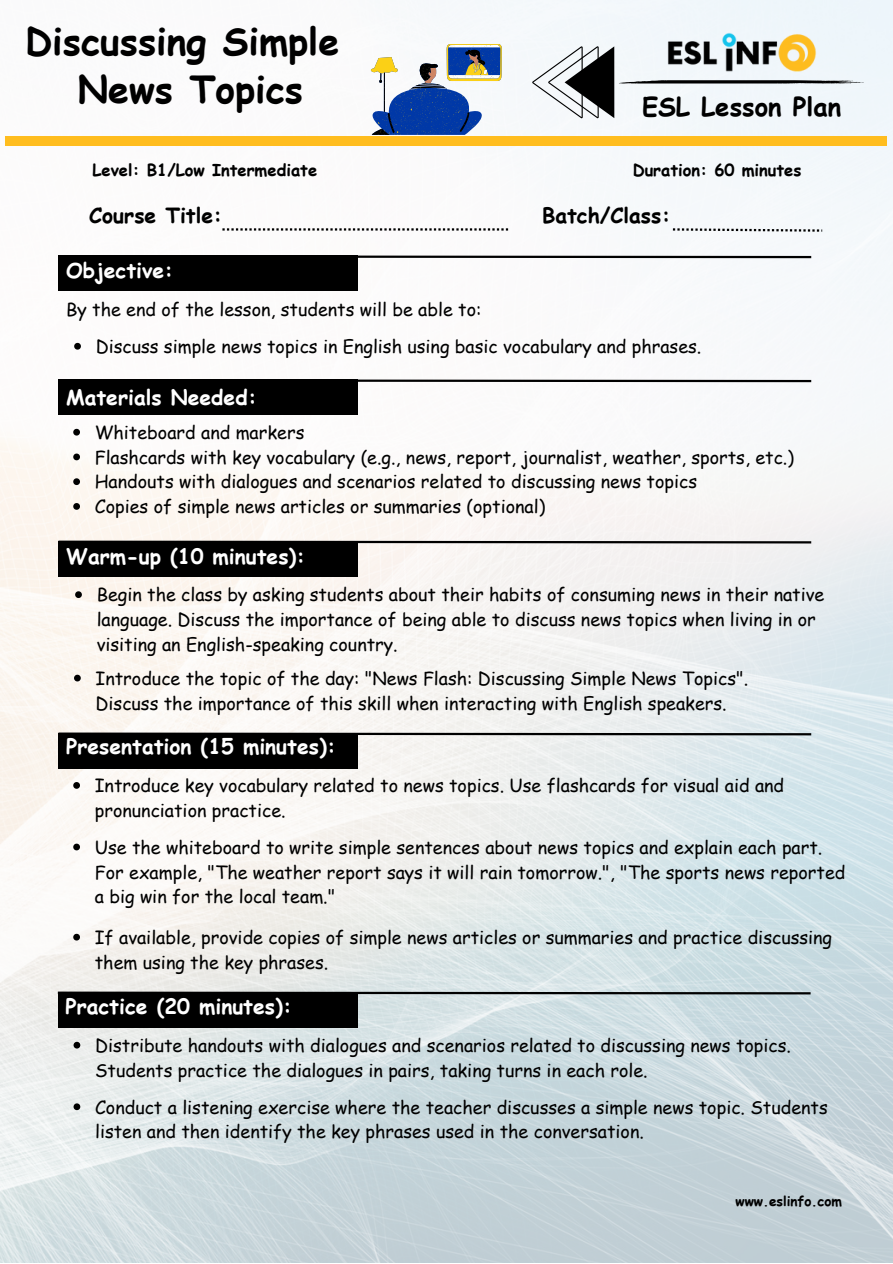
<style>
.page{position:relative;width:893px;height:1264px;background:#fff}
.page>*{position:absolute;margin:0;border:0;box-sizing:border-box;transform-origin:0 0}
.t1{font:700 37.5px "Comic Sans MS";color:#000}
.t2{font:700 25.65px "Comic Sans MS";color:#000}
.t3{font:700 21px "Comic Sans MS";color:#fff}
.t4{font:700 21px "Comic Sans MS";color:#000}
.t5{font:18px/24.8px "Comic Sans MS";color:#000}
.t6{font:700 16.5px "Comic Sans MS";color:#000}
.t7{font:700 13.5px "Comic Sans MS";color:#000}
</style>
<div class="page">
<img style="left:0;top:0;width:892px;height:1262px">
<img style="left:666px;top:7px;width:150px;height:39px">
<svg style="left:532px;top:46px;width:331px;height:72px"></svg>
<div style="left:5px;top:136px;width:882px;height:9px;background:#ffbd1f"></div>
<div style="left:58px;top:541px;width:300px;height:35px;background:#000"></div>
<svg style="left:56px;top:539px;width:757px;height:5px"></svg>
<svg style="left:75px;top:591px;width:7px;height:7px"></svg>
<svg style="left:74px;top:674px;width:7px;height:7px"></svg>
<div style="left:58px;top:256px;width:300px;height:35px;background:#000"></div>
<svg style="left:56px;top:254px;width:757px;height:5px"></svg>
<svg style="left:74px;top:343px;width:7px;height:6px"></svg>
<div style="left:58px;top:733px;width:300px;height:35px;background:#000"></div>
<svg style="left:56px;top:731px;width:757px;height:5px"></svg>
<svg style="left:73px;top:782px;width:7px;height:6px"></svg>
<svg style="left:73px;top:843px;width:7px;height:7px"></svg>
<svg style="left:73px;top:933px;width:7px;height:7px"></svg>
<div style="left:58px;top:380px;width:300px;height:35px;background:#000"></div>
<svg style="left:56px;top:378px;width:757px;height:5px"></svg>
<svg style="left:73px;top:429px;width:7px;height:6px"></svg>
<svg style="left:73px;top:453px;width:7px;height:7px"></svg>
<svg style="left:73px;top:478px;width:7px;height:7px"></svg>
<svg style="left:73px;top:503px;width:7px;height:7px"></svg>
<div style="left:58px;top:992px;width:299px;height:35px;background:#000"></div>
<svg style="left:56px;top:990px;width:756px;height:5px"></svg>
<svg style="left:74px;top:1041px;width:6px;height:7px"></svg>
<svg style="left:74px;top:1103px;width:6px;height:7px"></svg>
<svg style="left:222px;top:228px;width:286px;height:2px"></svg>
<svg style="left:673px;top:228px;width:149px;height:4px"></svg>
<svg style="left:369px;top:44px;width:133px;height:91px"></svg>
<p class="t1" style="left:25px;top:14px;width:316px">Discussing Simple</p>
<p class="t1" style="left:78px;top:61px;width:227px">News Topics</p>
<p class="t2" style="left:642px;top:88px;width:201px">ESL Lesson Plan</p>
<p class="t6" style="left:92px;top:158px;width:226px">Level: B1/Low Intermediate</p>
<p class="t6" style="left:632px;top:158px;width:170px">Duration: 60 minutes</p>
<p class="t4" style="left:89px;top:199px;width:135px">Course Title:</p>
<p class="t4" style="left:542px;top:199px;width:130px">Batch/Class:</p>
<p class="t3" style="left:66px;top:255px;width:108px">Objective:</p>
<p class="t5" style="left:66px;top:296px;width:417px">By the end of the lesson, students will be able to:</p>
<p class="t5" style="left:96px;top:333px;width:607px">Discuss simple news topics in English using basic vocabulary and phrases.</p>
<p class="t3" style="left:66px;top:382px;width:192px">Materials Needed:</p>
<p class="t5" style="left:95px;top:419px;width:211px">Whiteboard and markers</p>
<p class="t5" style="left:95px;top:444px;width:700px">Flashcards with key vocabulary (e.g., news, report, journalist, weather, sports, etc.)</p>
<p class="t5" style="left:95px;top:469px;width:603px">Handouts with dialogues and scenarios related to discussing news topics</p>
<p class="t5" style="left:95px;top:493px;width:452px">Copies of simple news articles or summaries (optional)</p>
<p class="t3" style="left:66px;top:540px;width:241px">Warm-up (10 minutes):</p>
<p class="t5" style="left:97px;top:581px;width:729px">Begin the class by asking students about their habits of consuming news in their native language. Discuss the importance of being able to discuss news topics when living in or visiting an English-speaking country.</p>
<p class="t5" style="left:96px;top:665px;width:654px">Introduce the topic of the day: "News Flash: Discussing Simple News Topics".<br>Discuss the importance of this skill when interacting with English speakers.</p>
<p class="t3" style="left:66px;top:731px;width:271px">Presentation (15 minutes):</p>
<p class="t5" style="left:95px;top:772px;width:690px">Introduce key vocabulary related to news topics. Use flashcards for visual aid and pronunciation practice.</p>
<p class="t5" style="left:95px;top:834px;width:752px">Use the whiteboard to write simple sentences about news topics and explain each part.<br>For example, "The weather report says it will rain tomorrow.", "The sports news reported a big win for the local team."</p>
<p class="t5" style="left:95px;top:924px;width:738px">If available, provide copies of simple news articles or summaries and practice discussing them using the key phrases.</p>
<p class="t3" style="left:66px;top:991px;width:228px">Practice (20 minutes):</p>
<p class="t5" style="left:95px;top:1032px;width:697px">Distribute handouts with dialogues and scenarios related to discussing news topics.<br>Students practice the dialogues in pairs, taking turns in each role.</p>
<p class="t5" style="left:95px;top:1093px;width:734px">Conduct a listening exercise where the teacher discusses a simple news topic. Students listen and then identify the key phrases used in the conversation.</p>
<p class="t7" style="left:735px;top:1190px;width:108px">www.eslinfo.com</p>
</div>
